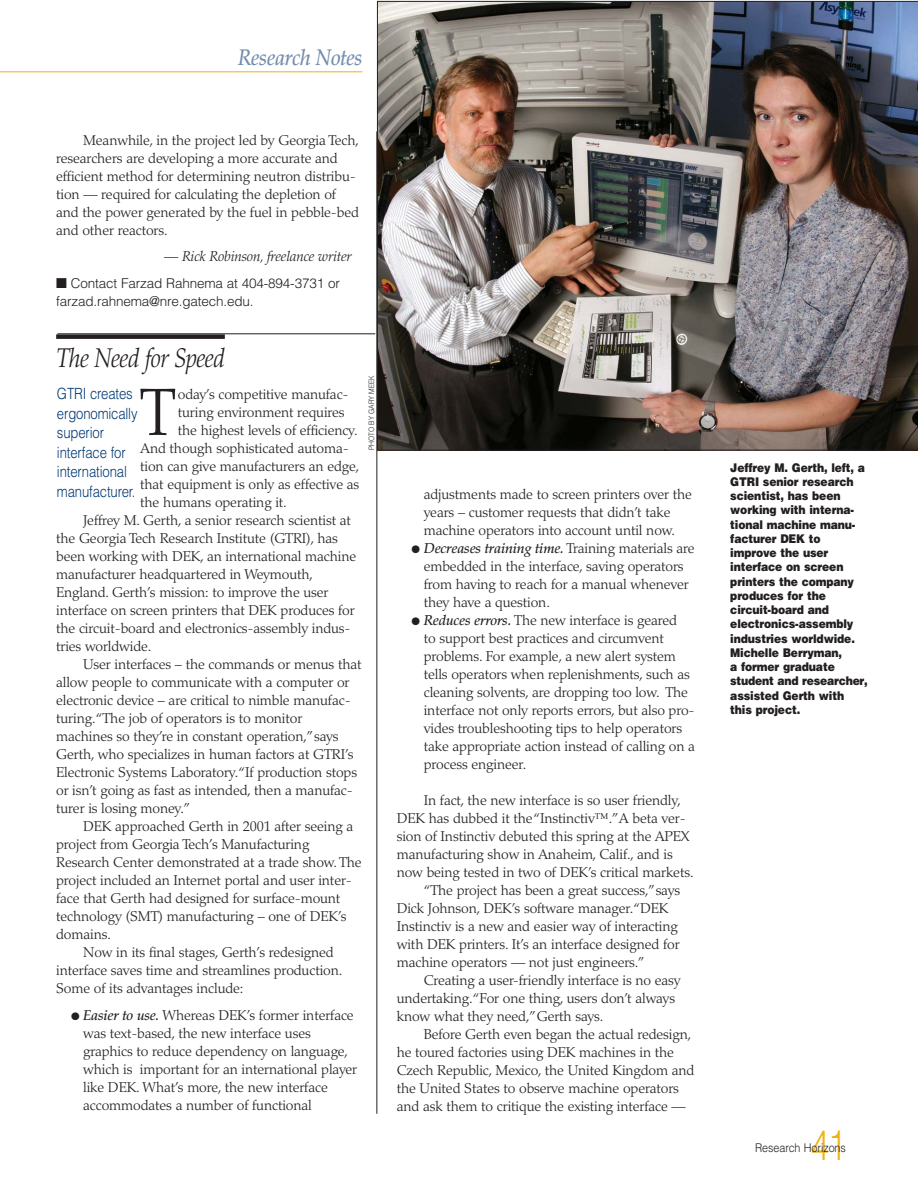
<style>
.page{position:relative;width:918px;height:1188px;background:#fff}
.page>*{position:absolute;margin:0;border:0;box-sizing:border-box;transform-origin:0 0}
.t1{font:300 66.75px "Palatino";color:#231f20;scale:.95 1}
.t2{font:300 42px "Helvetica";color:#efb310;scale:.77 1}
.t3{font:italic 300 27px "Palatino";letter-spacing:-.02em;color:#231f20;scale:.85 1}
.t4{font:italic 500 22.5px "Palatino";letter-spacing:-.015em;color:#748dae;scale:.9 1}
.t5{font:300 15.45px/19.5px "Helvetica";letter-spacing:-.01em;color:#003874;scale:.85 1}
.t6{font:300 14.25px/18px "Palatino";letter-spacing:-.01em;color:#231f20}
.t7{font:italic 300 14.25px "Palatino";letter-spacing:-.01em;color:#231f20}
.t8{font:300 13.5px/18px "Helvetica";letter-spacing:-.01em;color:#231f20}
.t9{font:900 12px/14.2px "Helvetica";letter-spacing:-.015em;color:#231f20;scale:.9 1}
.t10{font:300 12px "Helvetica";letter-spacing:-.005em;color:#231f20;scale:.9 1}
.t11{font:300 7.5px "Helvetica";letter-spacing:-.005em;color:#231f20;scale:.9 1}
.s1{font-style:normal}
.s2{font-size:22.5px}
.s3{font-weight:500;font-style:italic}
</style>
<div class="page">
<div style="left:56px;top:334px;width:169px;height:5px;background:#231f20"></div>
<hr style="left:376px;top:131px;width:1px;height:983px;background:#231f20">
<hr style="left:0;top:71px;width:362px;height:1px;background:#efb310">
<img style="left:377px;top:1px;width:541px;height:449px">
<hr style="left:57px;top:333px;width:318px;height:1px;background:#231f20">
<h3 class="t4" style="left:238px;top:49px;width:140px">Research Notes</h3>
<p class="t6" style="left:56px;top:133px;width:304px;text-indent:27px">Meanwhile, in the project led by Georgia Tech, researchers are developing a more accurate and efficient method for determining neutron distribu&shy;tion — required for calculating the depletion of and the power generated by the fuel in pebble-bed and other reactors.</p>
<p class="t7" style="left:164px;top:251px;width:189px"><span class="s1">—</span> Rick Robinson, freelance writer</p>
<p class="t8" style="left:56px;top:275px;width:285px">■ Contact Farzad Rahnema at 404-894-3731 or farzad.rahnema@nre.gatech.edu.</p>
<h3 class="t3" style="left:56px;top:348px;width:200px">The Need for Speed</h3>
<h1 class="t1" style="left:140px;top:386px;width:39px">T</h1>
<p class="t6" style="left:178px;top:387px;width:172px">oday’s competitive manufac-</p>
<p class="t5" style="left:57px;top:385px;width:96px">GTRI creates ergonomically superior interface for international manufacturer.</p>
<p class="t11" style="left:369px;top:450px;width:84px;rotate:-90deg">PHOTO BY GARY MEEK</p>
<p class="t6" style="left:178px;top:405px;width:168px">turing environment requires</p>
<p class="t6" style="left:178px;top:423px;width:181px">the highest levels of efficiency.</p>
<p class="t6" style="left:140px;top:441px;width:210px">And though sophisticated automa-</p>
<p class="t6" style="left:140px;top:459px;width:221px">tion can give manufacturers an edge,</p>
<p class="t6" style="left:140px;top:477px;width:221px">that equipment is only as effective as</p>
<p class="t6" style="left:140px;top:495px;width:148px">the humans operating it.</p>
<p class="t6" style="left:83px;top:513px;width:269px">Jeffrey M. Gerth, a senior research scientist at</p>
<p class="t6" style="left:56px;top:531px;width:283px">the Georgia Tech Research Institute (GTRI), has</p>
<p class="t6" style="left:56px;top:549px;width:302px">been working with DEK, an international machine</p>
<p class="t6" style="left:56px;top:567px;width:259px">manufacturer headquartered in Weymouth,</p>
<p class="t6" style="left:56px;top:585px;width:274px">England. Gerth’s mission: to improve the user</p>
<p class="t6" style="left:56px;top:603px;width:300px">interface on screen printers that DEK produces for</p>
<p class="t6" style="left:56px;top:621px;width:296px">the circuit-board and electronics-assembly indus-</p>
<p class="t6" style="left:56px;top:639px;width:97px">tries worldwide.</p>
<p class="t6" style="left:83px;top:657px;width:280px">User interfaces – the commands or menus that</p>
<p class="t6" style="left:56px;top:675px;width:295px">allow people to communicate with a computer or</p>
<p class="t6" style="left:56px;top:693px;width:296px">electronic device – are critical to nimble manufac-</p>
<p class="t6" style="left:56px;top:711px;width:248px">turing.“The job of operators is to monitor</p>
<p class="t6" style="left:56px;top:729px;width:284px">machines so they’re in constant operation,”says</p>
<p class="t6" style="left:56px;top:747px;width:299px">Gerth, who specializes in human factors at GTRI’s</p>
<p class="t6" style="left:56px;top:765px;width:303px">Electronic Systems Laboratory.“If production stops</p>
<p class="t6" style="left:56px;top:783px;width:298px">or isn’t going as fast as intended, then a manufac-</p>
<p class="t6" style="left:56px;top:801px;width:136px">turer is losing money.”</p>
<p class="t6" style="left:83px;top:819px;width:272px">DEK approached Gerth in 2001 after seeing a</p>
<p class="t6" style="left:56px;top:837px;width:255px">project from Georgia Tech’s Manufacturing</p>
<p class="t6" style="left:56px;top:855px;width:307px">Research Center demonstrated at a trade show. The</p>
<p class="t6" style="left:56px;top:873px;width:297px">project included an Internet portal and user inter-</p>
<p class="t6" style="left:56px;top:891px;width:286px">face that Gerth had designed for surface-mount</p>
<p class="t6" style="left:56px;top:909px;width:292px">technology (SMT) manufacturing – one of DEK’s</p>
<p class="t6" style="left:56px;top:927px;width:56px">domains.</p>
<p class="t6" style="left:83px;top:945px;width:252px">Now in its final stages, Gerth’s redesigned</p>
<p class="t6" style="left:56px;top:963px;width:288px">interface saves time and streamlines production.</p>
<p class="t6" style="left:56px;top:981px;width:189px">Some of its advantages include:</p>
<p class="t6" style="left:83px;top:1008px;width:276px;text-indent:-14px"><span class="s2">•</span> <span class="s3">Easier to use.</span> Whereas DEK’s former interface was text-based, the new interface uses graphics to reduce dependency on language, which is important for an international player like DEK. What’s more, the new interface accommodates a number of functional</p>
<p class="t6" style="left:424px;top:487px;width:270px">adjustments made to screen printers over the years – customer requests that didn’t take machine operators into account until now.</p>
<p class="t6" style="left:424px;top:541px;width:273px;text-indent:-13px"><span class="s2">•</span> <span class="s3">Decreases training time.</span> Training materials are embedded in the interface, saving operators from having to reach for a manual whenever they have a question.</p>
<p class="t6" style="left:424px;top:613px;width:273px;text-indent:-14px"><span class="s2">•</span> <span class="s3">Reduces errors.</span> The new interface is geared<br>to support best practices and circumvent problems. For example, a new alert system tells operators when replenishments, such as cleaning solvents, are dropping too low. The interface not only reports errors, but also pro&shy;vides troubleshooting tips to help operators take appropriate action instead of calling on a process engineer.</p>
<p class="t6" style="left:424px;top:793px;width:259px">In fact, the new interface is so user friendly,</p>
<p class="t6" style="left:397px;top:811px;width:291px">DEK has dubbed it the “Instinctiv™.”A beta ver-</p>
<p class="t6" style="left:397px;top:829px;width:294px">sion of Instinctiv debuted this spring at the APEX</p>
<p class="t6" style="left:397px;top:847px;width:278px">manufacturing show in Anaheim, Calif., and is</p>
<p class="t6" style="left:397px;top:865px;width:298px">now being tested in two of DEK’s critical markets.</p>
<p class="t6" style="left:424px;top:883px;width:258px">“The project has been a great success,”says</p>
<p class="t6" style="left:397px;top:901px;width:273px">Dick Johnson, DEK’s software manager.“DEK</p>
<p class="t6" style="left:397px;top:919px;width:283px">Instinctiv is a new and easier way of interacting</p>
<p class="t6" style="left:397px;top:937px;width:284px">with DEK printers. It’s an interface designed for</p>
<p class="t6" style="left:397px;top:955px;width:250px">machine operators — not just engineers.”</p>
<p class="t6" style="left:424px;top:973px;width:259px">Creating a user-friendly interface is no easy</p>
<p class="t6" style="left:397px;top:991px;width:280px">undertaking.“For one thing, users don’t always</p>
<p class="t6" style="left:397px;top:1009px;width:208px">know what they need,”Gerth says.</p>
<p class="t6" style="left:424px;top:1027px;width:269px">Before Gerth even began the actual redesign,</p>
<p class="t6" style="left:397px;top:1045px;width:279px">he toured factories using DEK machines in the</p>
<p class="t6" style="left:397px;top:1063px;width:299px">Czech Republic, Mexico, the United Kingdom and</p>
<p class="t6" style="left:397px;top:1081px;width:284px">the United States to observe machine operators</p>
<p class="t6" style="left:397px;top:1099px;width:291px">and ask them to critique the existing interface —</p>
<p class="t9" style="left:730px;top:461px;width:154px">Jeffrey M. Gerth, left, a<br>GTRI senior research scientist, has been working with interna&shy;tional machine manu&shy;facturer DEK to improve the user interface on screen printers the company produces for the circuit-board and electronics-assembly industries worldwide.<br>Michelle Berryman,<br>a former graduate student and researcher, assisted Gerth with this project.</p>
<h2 class="t2" style="left:811px;top:1129px;width:47px">41</h2>
<p class="t10" style="left:755px;top:1143px;width:103px">Research Horizons</p>
</div>
